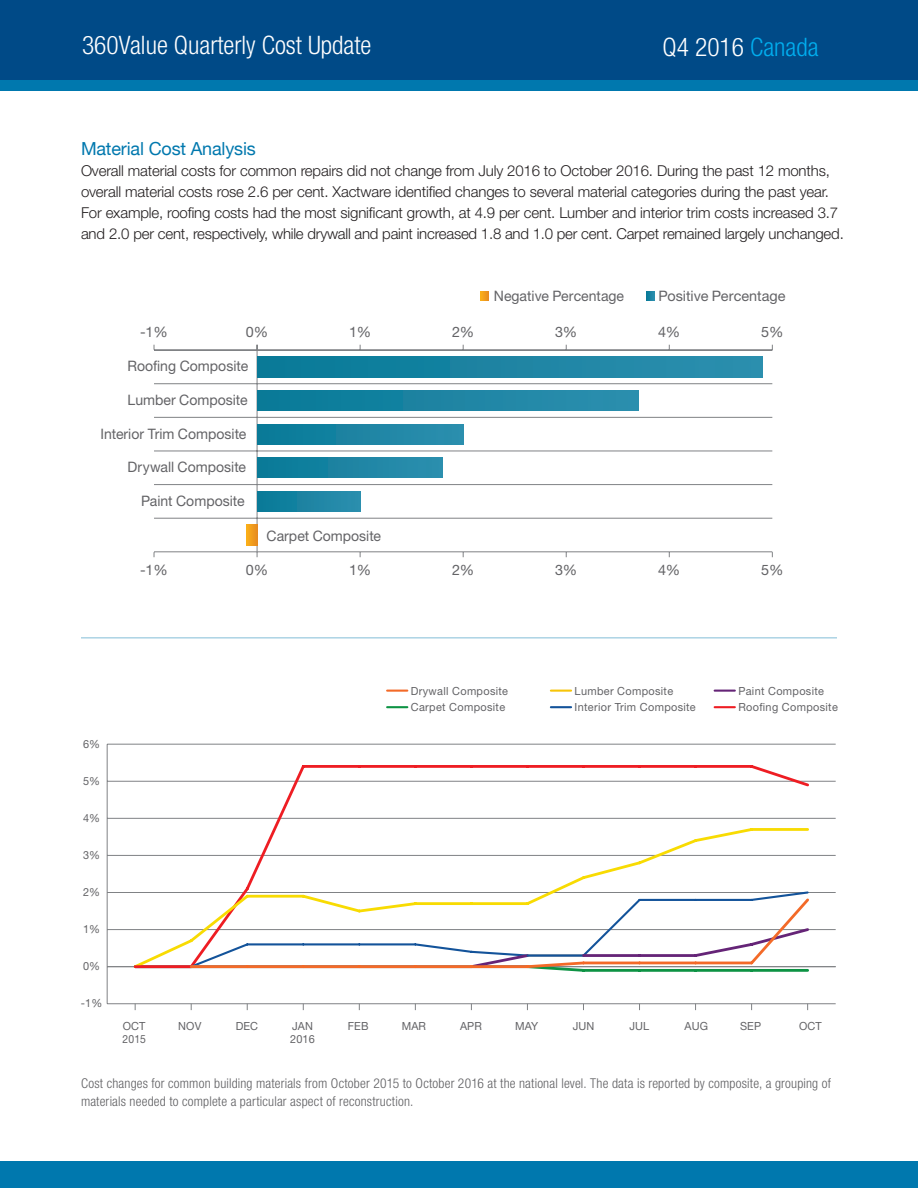
<style>
.page{position:relative;width:918px;height:1188px;background:#fff}
.page>*{position:absolute;margin:0;border:0;box-sizing:border-box;transform-origin:0 0}
.t1{font:300 condensed 25.5px "Helvetica Neue";color:#fff}
.t2{font:18px "Helvetica Neue";letter-spacing:-.01em;color:#0078ae}
.t3{font:300 15px/21px "Helvetica Neue";letter-spacing:-.01em;color:#231f20}
.t4{font:14.4px "Helvetica Neue";color:#636366}
.caption_2{font:300 condensed 13.5px/18px "Helvetica Neue";letter-spacing:.015em;color:#5f5f62}
.t5{font:11.25px/13.5px "Helvetica Neue";letter-spacing:.03em;color:#636366}
.t6{font:11.25px "Helvetica Neue";letter-spacing:.03em;color:#636366;scale:.92 1}
.s1{color:#00aeef}
</style>
<div class="page">
<svg style="left:481px;top:291px;width:8px;height:9px"></svg>
<svg style="left:646px;top:291px;width:8px;height:9px"></svg>
<hr style="left:154px;top:551px;width:618px;height:1px;background:#808285">
<hr style="left:257px;top:345px;width:1px;height:207px;background:#808285">
<hr style="left:154px;top:518px;width:618px;height:1px;background:#808285">
<hr style="left:154px;top:484px;width:618px;height:1px;background:#808285">
<hr style="left:154px;top:451px;width:618px;height:1px;background:#808285">
<hr style="left:154px;top:417px;width:618px;height:1px;background:#808285">
<hr style="left:154px;top:383px;width:618px;height:1px;background:#808285">
<hr style="left:154px;top:350px;width:618px;height:1px;background:#808285">
<div style="left:257px;top:357px;width:505px;height:20px;background:linear-gradient(to right,#077997,#2e8faf)"></div>
<div style="left:257px;top:390px;width:381px;height:21px;background:linear-gradient(to right,#077997,#2e8faf)"></div>
<div style="left:257px;top:424px;width:206px;height:20px;background:linear-gradient(to right,#077997,#2e8faf)"></div>
<div style="left:257px;top:458px;width:186px;height:20px;background:linear-gradient(to right,#077997,#2e8faf)"></div>
<div style="left:257px;top:491px;width:103px;height:20px;background:linear-gradient(to right,#077997,#2e8faf)"></div>
<svg style="left:247px;top:525px;width:10px;height:20px"></svg>
<hr style="left:81px;top:638px;width:756px;height:1px;background:#0078ae">
<div style="left:0;top:0;width:918px;height:81px;background:#004a87"></div>
<div style="left:0;top:1161px;width:918px;height:27px;background:#0078ae"></div>
<div style="left:0;top:80px;width:918px;height:11px;background:#0078ae"></div>
<hr style="left:387px;top:690px;width:20px;height:2px;background:#f36a28">
<hr style="left:551px;top:690px;width:20px;height:2px;background:#f7c509">
<hr style="left:715px;top:690px;width:20px;height:2px;background:#652477">
<hr style="left:387px;top:706px;width:20px;height:2px;background:#0d9344">
<hr style="left:551px;top:706px;width:20px;height:2px;background:#13539a">
<hr style="left:715px;top:706px;width:20px;height:2px;background:#ee1d23">
<hr style="left:107px;top:744px;width:1px;height:260px;background:#808285">
<hr style="left:107px;top:1003px;width:729px;height:1px;background:#808285">
<hr style="left:107px;top:966px;width:729px;height:1px;background:#808285">
<hr style="left:107px;top:929px;width:729px;height:1px;background:#808285">
<hr style="left:107px;top:892px;width:729px;height:1px;background:#808285">
<hr style="left:107px;top:855px;width:729px;height:1px;background:#808285">
<hr style="left:107px;top:818px;width:729px;height:1px;background:#808285">
<hr style="left:107px;top:781px;width:729px;height:1px;background:#808285">
<hr style="left:107px;top:744px;width:729px;height:1px;background:#808285">
<svg style="left:187px;top:765px;width:624px;height:90px"></svg>
<svg style="left:557px;top:970px;width:252px;height:2px"></svg>
<svg style="left:131px;top:826px;width:679px;height:143px"></svg>
<hr style="left:135px;top:965px;width:56px;height:3px;background:#ee1d23">
<svg style="left:188px;top:896px;width:624px;height:74px"></svg>
<p class="t1" style="left:82px;top:30px;width:291px">360Value Quarterly Cost Update</p>
<p class="t1" style="left:663px;top:32px;width:158px">Q4 2016 <span class="s1">Canada</span></p>
<p class="t2" style="left:81px;top:135px;width:176px">Material Cost Analysis</p>
<p class="t3" style="left:81px;top:160px;width:764px">Overall material costs for common repairs did not change from July 2016 to October 2016. During the past 12 months, overall material costs rose 2.6 per cent. Xactware identified changes to several material categories during the past year.<br>For example, roofing costs had the most significant growth, at 4.9 per cent. Lumber and interior trim costs increased 3.7 and 2.0 per cent, respectively, while drywall and paint increased 1.8 and 1.0 per cent. Carpet remained largely unchanged.</p>
<p class="t4" style="left:494px;top:287px;width:132px">Negative Percentage</p>
<p class="t4" style="left:658px;top:287px;width:129px">Positive Percentage</p>
<p class="t4" style="left:140px;top:323px;width:29px">-1%</p>
<p class="t4" style="left:246px;top:323px;width:24px">0%</p>
<p class="t4" style="left:349px;top:323px;width:24px">1%</p>
<p class="t4" style="left:452px;top:323px;width:24px">2%</p>
<p class="t4" style="left:555px;top:323px;width:24px">3%</p>
<p class="t4" style="left:658px;top:323px;width:24px">4%</p>
<p class="t4" style="left:761px;top:323px;width:24px">5%</p>
<p class="t4" style="left:128px;top:357px;width:122px">Roofing Composite</p>
<p class="t4" style="left:128px;top:391px;width:122px">Lumber Composite</p>
<p class="t4" style="left:101px;top:426px;width:147px">Interior Trim Composite</p>
<p class="t4" style="left:128px;top:458px;width:120px">Drywall Composite</p>
<p class="t4" style="left:141px;top:492px;width:105px">Paint Composite</p>
<p class="t4" style="left:267px;top:527px;width:116px">Carpet Composite</p>
<p class="t4" style="left:140px;top:561px;width:29px">-1%</p>
<p class="t4" style="left:246px;top:561px;width:24px">0%</p>
<p class="t4" style="left:349px;top:561px;width:24px">1%</p>
<p class="t4" style="left:452px;top:561px;width:24px">2%</p>
<p class="t4" style="left:555px;top:561px;width:24px">3%</p>
<p class="t4" style="left:658px;top:561px;width:24px">4%</p>
<p class="t4" style="left:761px;top:561px;width:24px">5%</p>
<p class="t5" style="left:83px;top:737px;width:19px">6%</p>
<p class="t5" style="left:83px;top:774px;width:19px">5%</p>
<p class="t5" style="left:83px;top:811px;width:19px">4%</p>
<p class="t5" style="left:83px;top:848px;width:19px">3%</p>
<p class="t5" style="left:83px;top:885px;width:19px">2%</p>
<p class="t5" style="left:83px;top:922px;width:19px">1%</p>
<p class="t5" style="left:83px;top:959px;width:19px">0%</p>
<p class="t5" style="left:81px;top:996px;width:23px">-1%</p>
<p class="t5" style="left:411px;top:684px;width:99px">Drywall Composite</p>
<p class="t5" style="left:575px;top:684px;width:100px">Lumber Composite</p>
<p class="t5" style="left:738px;top:684px;width:87px">Paint Composite</p>
<p class="t5" style="left:411px;top:701px;width:96px">Carpet Composite</p>
<p class="t5" style="left:575px;top:701px;width:123px">Interior Trim Composite</p>
<p class="t5" style="left:738px;top:701px;width:101px">Roofing Composite</p>
<p class="t5" style="left:178px;top:1019px;width:25px">NOV</p>
<p class="t5" style="left:236px;top:1019px;width:24px">DEC</p>
<p class="t5" style="left:290px;top:1019px;width:26px">JAN<br>2016</p>
<p class="t5" style="left:348px;top:1019px;width:22px">FEB</p>
<p class="t5" style="left:402px;top:1019px;width:26px">MAR</p>
<p class="t5" style="left:460px;top:1019px;width:23px">APR</p>
<p class="t5" style="left:515px;top:1019px;width:25px">MAY</p>
<p class="t5" style="left:573px;top:1019px;width:23px">JUN</p>
<p class="t5" style="left:629px;top:1019px;width:21px">JUL</p>
<p class="t5" style="left:685px;top:1019px;width:25px">AUG</p>
<p class="t5" style="left:123px;top:1019px;width:24px">OCT</p>
<p class="t5" style="left:740px;top:1019px;width:23px">SEP</p>
<p class="t5" style="left:799px;top:1019px;width:24px">OCT</p>
<p class="t6" style="left:123px;top:1033px;width:27px">2015</p>
<p class="caption_2" style="left:81px;top:1074px;width:751px">Cost changes for common building materials from October 2015 to October 2016 at the national level. The data is reported by composite, a grouping of materials needed to complete a particular aspect of reconstruction.</p>
</div>
